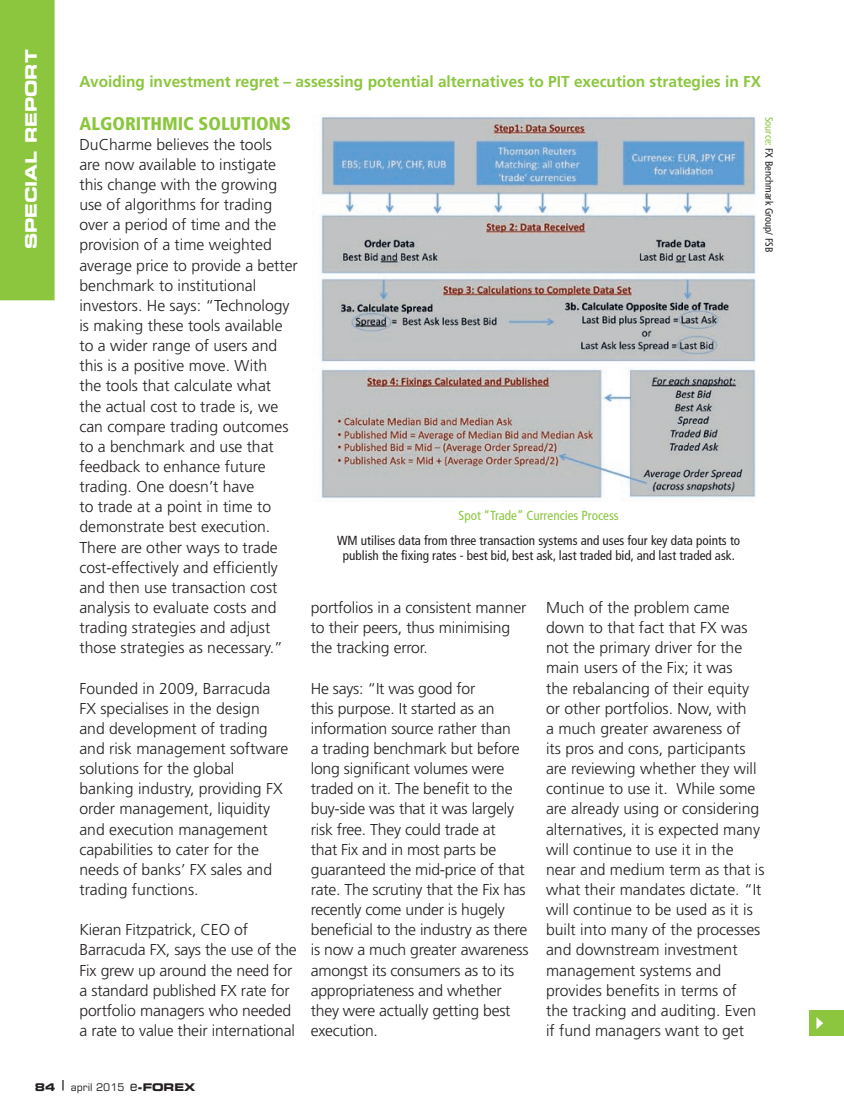
<style>
.page{position:relative;width:844px;height:1117px;background:#fff}
.page>*{position:absolute;margin:0;border:0;box-sizing:border-box;transform-origin:0 0}
.Paragraph_Title{font:900 condensed 18.38px "Frutiger";color:#8bc63e}
.Body_text{font:300 15.75px/20.1px "Frutiger";color:#231f20}
.Body_text-2{font:700 15.75px "Frutiger";color:#8bc63e}
.Section_title{font:700 expanded 15.75px "Square 721 BT";color:#fff}
.Picture_graphic_capt{font:condensed 13.12px/15.8px "Frutiger";color:#231f20;text-align:center}
.Picture_graphic_capt-2{font:condensed 13.12px "Frutiger";color:#8bc63e}
.Picture_graphic_capt-3{font:condensed 10.5px "Frutiger";color:#231f20}
.t1{font:700 expanded 10.5px "Square 721 BT";color:#231f20}
.s1{color:#8bc63e}
.s2{font-weight:400;font-stretch:normal}
.s3{font-weight:400;font-stretch:normal;font-size:14px}
</style>
<div class="page">
<div style="left:0;top:0;width:55px;height:300px;background:#8bc63e"></div>
<img style="left:321px;top:116px;width:435px;height:384px">
<div style="left:809px;top:1009px;width:34px;height:26px;background:#8bc63e"></div>
<svg style="left:816px;top:1017px;width:7px;height:12px"></svg>
<p class="Section_title" style="left:22px;top:249px;width:201px;rotate:-90deg">SPECIAL REPORT</p>
<p class="Body_text-2" style="left:79px;top:72px;width:683px">Avoiding investment regret – assessing potential alternatives to PIT execution strategies in FX</p>
<p class="Paragraph_Title" style="left:79px;top:112px;width:213px">ALGORITHMIC SOLUTIONS</p>
<p class="Body_text" style="left:79px;top:134px;width:220px">DuCharme believes the tools<br>are now available to instigate this change with the growing use of algorithms for trading over a period of time and the provision of a time weighted average price to provide a better benchmark to institutional investors. He says: “Technology is making these tools available to a wider range of users and this is a positive move. With<br>the tools that calculate what<br>the actual cost to trade is, we can compare trading outcomes to a benchmark and use that feedback to enhance future trading. One doesn’t have<br>to trade at a point in time to demonstrate best execution.<br>There are other ways to trade cost-effectively and efficiently and then use transaction cost analysis to evaluate costs and trading strategies and adjust those strategies as necessary.”</p>
<p class="Body_text" style="left:79px;top:678px;width:210px">Founded in 2009, Barracuda<br>FX specialises in the design and development of trading and risk management software solutions for the global banking industry, providing FX order management, liquidity and execution management capabilities to cater for the needs of banks’ FX sales and trading functions.</p>
<p class="Body_text" style="left:79px;top:919px;width:219px">Kieran Fitzpatrick, CEO of<br>Barracuda FX, says the use of the<br>Fix grew up around the need for a standard published FX rate for portfolio managers who needed a rate to value their international</p>
<p class="Picture_graphic_capt-3" style="left:774px;top:117px;width:137px;rotate:90deg"><span class="s1">Source:</span> FX Benchmark Group/ FSB</p>
<p class="Picture_graphic_capt-2" style="left:458px;top:507px;width:162px">Spot “Trade” Currencies Process</p>
<p class="Picture_graphic_capt" style="left:337px;top:532px;width:404px">WM utilises data from three transaction systems and uses four key data points to publish the fixing rates - best bid, best ask, last traded bid, and last traded ask.</p>
<p class="Body_text" style="left:311px;top:597px;width:217px">portfolios in a consistent manner to their peers, thus minimising the tracking error.</p>
<p class="Body_text" style="left:311px;top:678px;width:219px">He says: “It was good for<br>this purpose. It started as an information source rather than<br>a trading benchmark but before long significant volumes were traded on it. The benefit to the buy-side was that it was largely risk free. They could trade at<br>that Fix and in most parts be guaranteed the mid-price of that rate. The scrutiny that the Fix has recently come under is hugely beneficial to the industry as there is now a much greater awareness amongst its consumers as to its appropriateness and whether they were actually getting best execution.</p>
<p class="Body_text" style="left:546px;top:597px;width:220px">Much of the problem came down to that fact that FX was not the primary driver for the main users of the Fix; it was<br>the rebalancing of their equity or other portfolios. Now, with<br>a much greater awareness of<br>its pros and cons, participants are reviewing whether they will continue to use it. While some are already using or considering alternatives, it is expected many will continue to use it in the near and medium term as that is what their mandates dictate. “It will continue to be used as it is built into many of the processes and downstream investment management systems and provides benefits in terms of<br>the tracking and auditing. Even if fund managers want to get</p>
<p class="t1" style="left:35px;top:1080px;width:162px">84 | <span class="s2">april 2015</span> <span class="s3">e</span>-FOREX</p>
</div>
